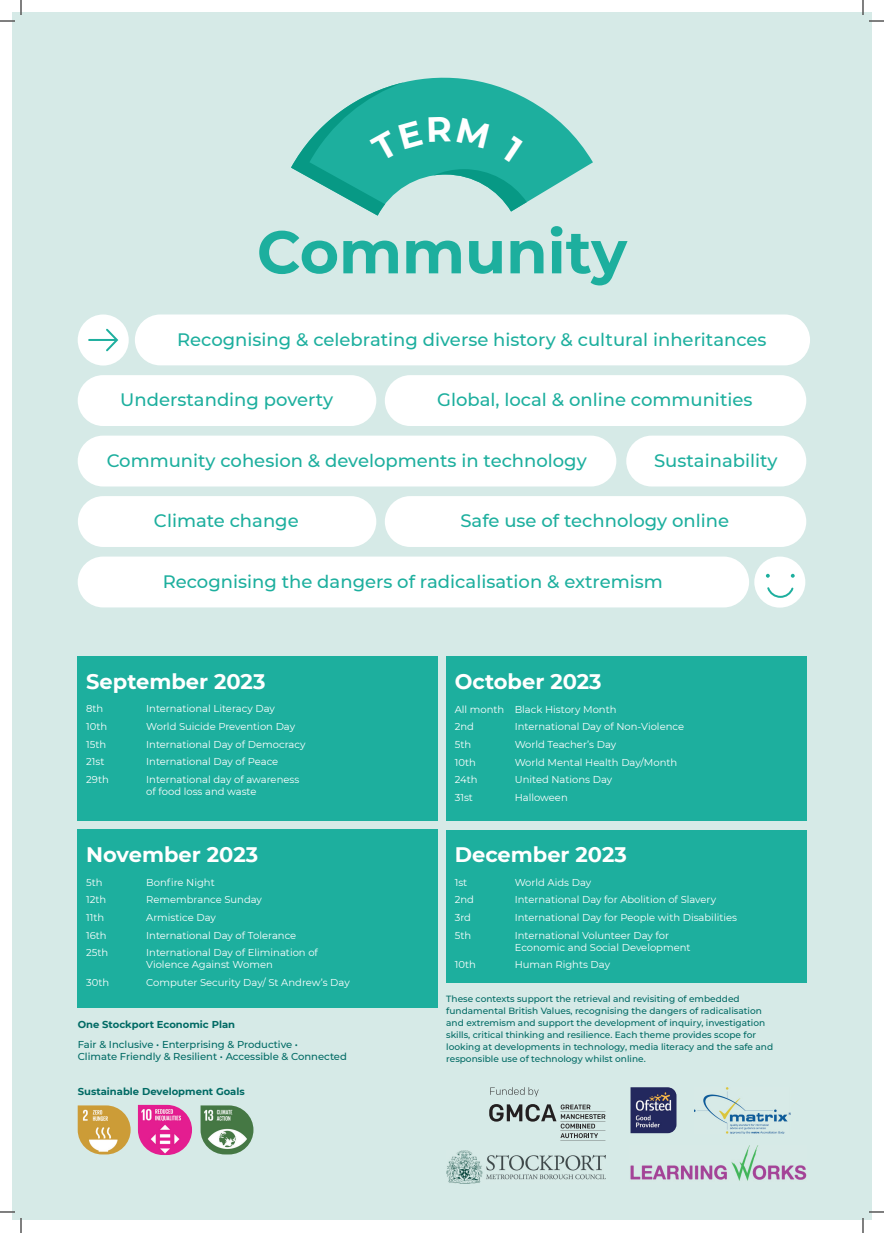
<style>
.page{position:relative;width:884px;height:1233px;background:#fff}
.page>*{position:absolute;margin:0;border:0;box-sizing:border-box;transform-origin:0 0}
.t1{font:700 60px "Montserrat";color:#1daf9e}
.t2{font:700 21px "Montserrat";color:#fff}
.t3{font:500 18px "Montserrat";color:#1daf9e}
.t4{font:10px/12px "Montserrat";color:#fff}
.t5{font:500 10px/12px "Montserrat";color:#006a64}
.t6{font:700 10px "Montserrat";color:#006a64}
.t7{font:500 9px/12px "Montserrat";color:#006a64}
</style>
<div class="page">
<div style="left:12px;top:12px;width:859px;height:1208px;background:#d6eae7"></div>
<img style="left:446px;top:1150px;width:159px;height:33px">
<div style="left:78px;top:656px;width:360px;height:164px;background:#1daf9e"></div>
<div style="left:78px;top:829px;width:360px;height:178px;background:#1daf9e"></div>
<div style="left:446px;top:656px;width:360px;height:164px;background:#1daf9e"></div>
<div style="left:446px;top:829px;width:360px;height:153px;background:#1daf9e"></div>
<svg style="left:406px;top:77px;width:187px;height:125px"></svg>
<div style="left:385px;top:375px;width:421px;height:51px;background:#fff;border-radius:25px"></div>
<div style="left:135px;top:314px;width:675px;height:51px;background:#fff;border-radius:25px"></div>
<div style="left:626px;top:435px;width:180px;height:51px;background:#fff;border-radius:25px"></div>
<div style="left:78px;top:496px;width:298px;height:51px;background:#fff;border-radius:25px"></div>
<div style="left:78px;top:375px;width:298px;height:51px;background:#fff;border-radius:25px"></div>
<div style="left:78px;top:435px;width:538px;height:51px;background:#fff;border-radius:25px"></div>
<div style="left:385px;top:496px;width:421px;height:51px;background:#fff;border-radius:25px"></div>
<div style="left:78px;top:556px;width:671px;height:51px;background:#fff;border-radius:25px"></div>
<div style="left:78px;top:314px;width:51px;height:51px;background:#fff;border-radius:50%"></div>
<div style="left:754px;top:556px;width:51px;height:51px;background:#fff;border-radius:50%"></div>
<svg style="left:106px;top:328px;width:13px;height:24px"></svg>
<hr style="left:89px;top:339px;width:27px;height:2px;background:#1daf9e">
<img style="left:78px;top:1105px;width:53px;height:49px">
<img style="left:201px;top:1105px;width:52px;height:49px">
<img style="left:138px;top:1104px;width:54px;height:51px">
<svg style="left:767px;top:587px;width:27px;height:11px"></svg>
<svg style="left:766px;top:574px;width:4px;height:4px"></svg>
<svg style="left:791px;top:574px;width:4px;height:4px"></svg>
<img style="left:630px;top:1146px;width:176px;height:35px">
<img style="left:630px;top:1087px;width:46px;height:46px">
<img style="left:694px;top:1087px;width:96px;height:46px">
<svg style="left:490px;top:1087px;width:49px;height:9px"></svg>
<hr style="left:560px;top:1140px;width:45px;height:1px;background:#231f20">
<svg style="left:489px;top:1104px;width:116px;height:34px"></svg>
<svg style="left:0;top:1211px;width:15px;height:1px"></svg>
<svg style="left:869px;top:1211px;width:15px;height:1px"></svg>
<svg style="left:0;top:0;width:22px;height:22px"></svg>
<svg style="left:20px;top:1218px;width:2px;height:15px"></svg>
<svg style="left:862px;top:0;width:22px;height:22px"></svg>
<svg style="left:862px;top:1218px;width:2px;height:15px"></svg>
<svg style="left:291px;top:82px;width:236px;height:134px"></svg>
<h1 class="t1" style="left:257px;top:209px;width:372px">Community</h1>
<h3 class="t3" style="left:177px;top:327px;width:591px">Recognising &amp; celebrating diverse history &amp; cultural inheritances</h3>
<h3 class="t3" style="left:120px;top:387px;width:214px">Understanding poverty</h3>
<h3 class="t3" style="left:437px;top:387px;width:317px">Global, local &amp; online communities</h3>
<h3 class="t3" style="left:107px;top:448px;width:482px">Community cohesion &amp; developments in technology</h3>
<h3 class="t3" style="left:654px;top:448px;width:125px">Sustainability</h3>
<h3 class="t3" style="left:154px;top:508px;width:146px">Climate change</h3>
<h3 class="t3" style="left:460px;top:508px;width:270px">Safe use of technology online</h3>
<h3 class="t3" style="left:163px;top:569px;width:502px">Recognising the dangers of radicalisation &amp; extremism</h3>
<h2 class="t2" style="left:86px;top:666px;width:181px">September 2023</h2>
<p class="t4" style="left:86px;top:702px;width:19px">8th</p>
<p class="t4" style="left:146px;top:702px;width:130px">International Literacy Day</p>
<p class="t4" style="left:86px;top:720px;width:23px">10th</p>
<p class="t4" style="left:146px;top:720px;width:150px">World Suicide Prevention Day</p>
<p class="t4" style="left:86px;top:738px;width:22px">15th</p>
<p class="t4" style="left:146px;top:738px;width:161px">International Day of Democracy</p>
<p class="t4" style="left:86px;top:755px;width:20px">21st</p>
<p class="t4" style="left:146px;top:755px;width:134px">International Day of Peace</p>
<p class="t4" style="left:86px;top:773px;width:24px">29th</p>
<p class="t4" style="left:146px;top:773px;width:155px">International day of awareness of food loss and waste</p>
<h2 class="t2" style="left:86px;top:839px;width:173px">November 2023</h2>
<p class="t4" style="left:86px;top:875px;width:18px">5th</p>
<p class="t4" style="left:146px;top:875px;width:70px">Bonfire Night</p>
<p class="t4" style="left:86px;top:893px;width:22px">12th</p>
<p class="t4" style="left:146px;top:893px;width:117px">Remembrance Sunday</p>
<p class="t4" style="left:86px;top:911px;width:20px">11th</p>
<p class="t4" style="left:146px;top:911px;width:71px">Armistice Day</p>
<p class="t4" style="left:86px;top:928px;width:22px">16th</p>
<p class="t4" style="left:146px;top:928px;width:152px">International Day of Tolerance</p>
<p class="t4" style="left:86px;top:946px;width:24px">25th</p>
<p class="t4" style="left:146px;top:946px;width:173px">International Day of Elimination of<br>Violence Against Women</p>
<p class="t4" style="left:86px;top:976px;width:25px">30th</p>
<p class="t4" style="left:146px;top:976px;width:205px">Computer Security Day/ St Andrew’s Day</p>
<p class="t6" style="left:78px;top:1017px;width:159px">One Stockport Economic Plan</p>
<p class="t5" style="left:78px;top:1037px;width:271px">Fair &amp; Inclusive • Enterprising &amp; Productive •<br>Climate Friendly &amp; Resilient • Accessible &amp; Connected</p>
<p class="t6" style="left:78px;top:1084px;width:168px">Sustainable Development Goals</p>
<h2 class="t2" style="left:455px;top:666px;width:148px">October 2023</h2>
<p class="t4" style="left:455px;top:700px;width:163px;line-height:17.7px">All month Black History Month<br>2nd</p>
<p class="t4" style="left:515px;top:720px;width:171px">International Day of Non-Violence</p>
<p class="t4" style="left:455px;top:738px;width:18px">5th</p>
<p class="t4" style="left:515px;top:738px;width:103px">World Teacher’s Day</p>
<p class="t4" style="left:455px;top:756px;width:23px">10th</p>
<p class="t4" style="left:515px;top:756px;width:164px">World Mental Health Day/Month</p>
<p class="t4" style="left:455px;top:773px;width:24px">24th</p>
<p class="t4" style="left:515px;top:773px;width:99px">United Nations Day</p>
<p class="t4" style="left:455px;top:791px;width:20px">31st</p>
<p class="t4" style="left:515px;top:791px;width:55px">Halloween</p>
<h2 class="t2" style="left:455px;top:839px;width:174px">December 2023</h2>
<p class="t4" style="left:455px;top:875px;width:14px">1st</p>
<p class="t4" style="left:515px;top:875px;width:78px">World Aids Day</p>
<p class="t4" style="left:455px;top:893px;width:21px">2nd</p>
<p class="t4" style="left:515px;top:893px;width:203px">International Day for Abolition of Slavery</p>
<p class="t4" style="left:455px;top:911px;width:18px">3rd</p>
<p class="t4" style="left:515px;top:911px;width:224px">International Day for People with Disabilities</p>
<p class="t4" style="left:455px;top:928px;width:18px">5th</p>
<p class="t4" style="left:515px;top:928px;width:177px">International Volunteer Day for<br>Economic and Social Development</p>
<p class="t4" style="left:455px;top:958px;width:23px">10th</p>
<p class="t4" style="left:515px;top:958px;width:97px">Human Rights Day</p>
<p class="t7" style="left:446px;top:992px;width:328px">These contexts support the retrieval and revisiting of embedded fundamental British Values, recognising the dangers of radicalisation and extremism and support the development of inquiry, investigation skills, critical thinking and resilience. Each theme provides scope for looking at developments in technology, media literacy and the safe and responsible use of technology whilst online.</p>
</div>
